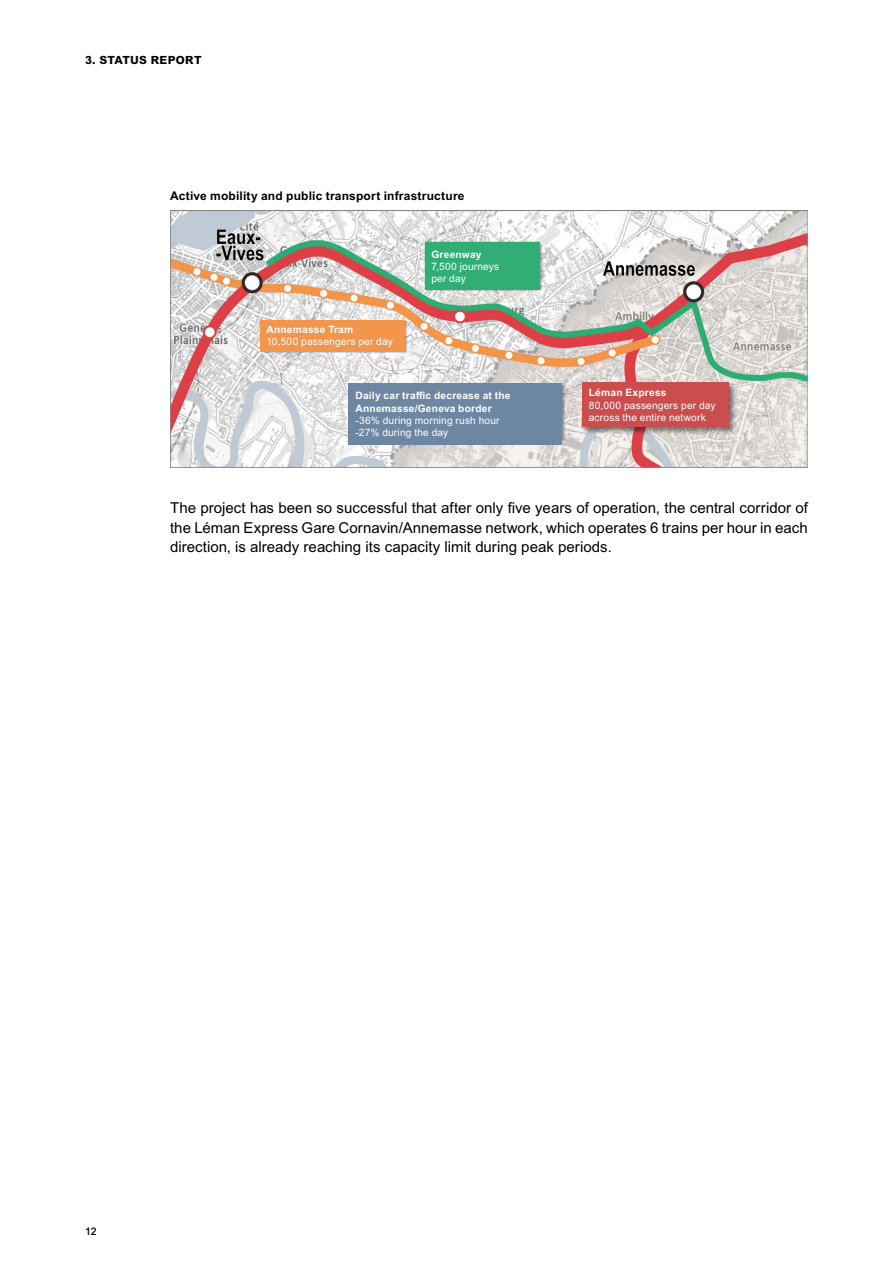
<style>
.page{position:relative;width:893px;height:1263px;background:#fff}
.page>*{position:absolute;margin:0;border:0;box-sizing:border-box;transform-origin:0 0}
.t1{font:15px/19.5px "Arial MT Pro";color:#000;text-align:justify}
.t2{font:700 12px "Arial MT Pro";letter-spacing:.015em;color:#000}
.t3{font:800 11.25px "Arial MT Pro";letter-spacing:.025em;color:#000}
.t4{font:500 10.5px "Arial MT Pro";color:#000}
.t5{font:10.2px/12.3px "Arial MT Pro";letter-spacing:.015em;color:#fff}
.t6{font:700 10.2px/12.3px "Arial MT Pro";letter-spacing:.025em;color:#fff}
</style>
<div class="page">
<img style="left:170px;top:211px;width:638px;height:257px">
<div style="left:348px;top:384px;width:213px;height:61px;background:#6d86a2"></div>
<div style="left:581px;top:381px;width:156px;height:54px;background:#000;opacity:.47"></div>
<div style="left:582px;top:382px;width:147px;height:45px;background:#cc4d4d"></div>
<div style="left:260px;top:320px;width:145px;height:31px;background:#f3954b"></div>
<div style="left:425px;top:243px;width:115px;height:47px;background:#30ae75"></div>
<p class="t3" style="left:85px;top:53px;width:47px">3. STATUS</p>
<p class="t3" style="left:151px;top:53px;width:35px">REPORT</p>
<p class="t2" style="left:170px;top:189px;width:296px">Active mobility and public transport infrastructure</p>
<p class="t6" style="left:266px;top:324px;width:88px">Annemasse Tram</p>
<p class="t5" style="left:266px;top:336px;width:128px">10,500 passengers per day</p>
<p class="t6" style="left:431px;top:248px;width:52px">Greenway</p>
<p class="t5" style="left:431px;top:261px;width:69px">7,500 journeys per day</p>
<p class="t6" style="left:355px;top:390px;width:157px">Daily car traffic decrease at the<br>Annemasse/Geneva border</p>
<p class="t5" style="left:355px;top:415px;width:146px">-36% during morning rush hour -27% during the day</p>
<p class="t6" style="left:589px;top:387px;width:79px">Léman Express</p>
<p class="t5" style="left:589px;top:399px;width:128px">80,000 passengers per day across the entire network</p>
<p class="t1" style="left:170px;top:499px;width:639px">The project has been so successful that after only five years of operation, the central corridor of the Léman Express Gare Cornavin/Annemasse network, which operates 6 trains per hour in each direction, is already reaching its capacity limit during peak periods.</p>
<p class="t4" style="left:85px;top:1225px;width:13px">12</p>
</div>
